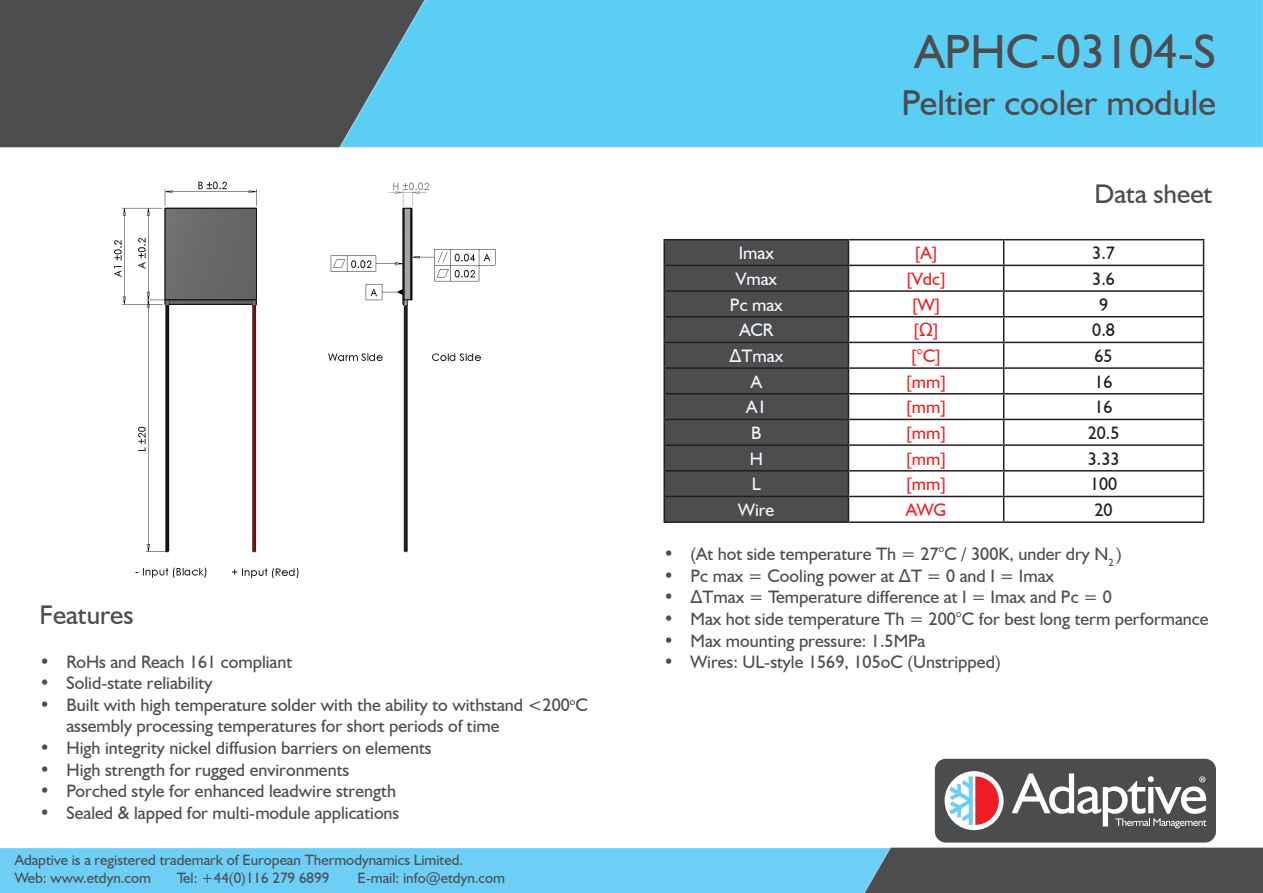
<style>
.page{position:relative;width:1263px;height:893px;background:#fff}
.page>*{position:absolute;margin:0;border:0;box-sizing:border-box;transform-origin:0 0}
.t1{font:48px "Humanist 521 BT";color:#4d4d4f}
.t2{font:36px "Humanist 521 BT";color:#4d4d4f}
.t3{font:27px "Humanist 521 BT";color:#4d4d4f}
.t4{font:18px/21.6px "Humanist 521 BT";color:#4d4d4f}
.t5{font:18px "Humanist 521 BT";color:#ee2123}
.t6{font:18px "Humanist 521 BT";color:#f0f9fb}
.t7{font:18px "Humanist 521 BT";color:#231f20}
.t8{font:15px "Humanist 521 BT";color:#4d4d4f}
</style>
<div class="page">
<div style="left:428px;top:0;width:835px;height:148px;background:#5bcef6"></div>
<svg style="left:0;top:0;width:428px;height:148px;background:#4f5b62"></svg>
<svg style="left:0;top:847px;width:1263px;height:46px;background:#66a8c4"></svg>
<div style="left:935px;top:759px;width:281px;height:83px;background:#4b4c4d;border-radius:11px"></div>
<div style="left:944px;top:771px;width:59px;height:59px;background:#fff;border-radius:50%"></div>
<svg style="left:949px;top:776px;width:50px;height:49px"></svg>
<svg style="left:1011px;top:773px;width:195px;height:55px"></svg>
<div style="left:665px;top:240px;width:183px;height:281px;background:#4d4d50"></div>
<hr style="left:663px;top:239px;width:185px;height:1px;background:#231f20">
<hr style="left:663px;top:240px;width:2px;height:25px;background:#231f20">
<hr style="left:848px;top:239px;width:156px;height:1px;background:#231f20">
<hr style="left:1004px;top:239px;width:200px;height:1px;background:#231f20">
<hr style="left:663px;top:265px;width:185px;height:1px;background:#231f20">
<hr style="left:663px;top:266px;width:2px;height:24px;background:#231f20">
<hr style="left:848px;top:265px;width:156px;height:1px;background:#231f20">
<hr style="left:1004px;top:265px;width:200px;height:1px;background:#231f20">
<hr style="left:663px;top:290px;width:185px;height:2px;background:#231f20">
<hr style="left:663px;top:292px;width:2px;height:24px;background:#231f20">
<hr style="left:848px;top:290px;width:156px;height:2px;background:#231f20">
<hr style="left:1004px;top:290px;width:200px;height:2px;background:#231f20">
<hr style="left:663px;top:316px;width:185px;height:1px;background:#231f20">
<hr style="left:663px;top:317px;width:2px;height:25px;background:#231f20">
<hr style="left:848px;top:316px;width:156px;height:1px;background:#231f20">
<hr style="left:1004px;top:316px;width:200px;height:1px;background:#231f20">
<hr style="left:663px;top:342px;width:185px;height:1px;background:#231f20">
<hr style="left:663px;top:343px;width:2px;height:24px;background:#231f20">
<hr style="left:848px;top:342px;width:156px;height:1px;background:#231f20">
<hr style="left:1004px;top:342px;width:200px;height:1px;background:#231f20">
<hr style="left:663px;top:367px;width:185px;height:2px;background:#231f20">
<hr style="left:663px;top:369px;width:2px;height:24px;background:#231f20">
<hr style="left:848px;top:367px;width:156px;height:2px;background:#231f20">
<hr style="left:1004px;top:367px;width:200px;height:2px;background:#231f20">
<hr style="left:663px;top:393px;width:185px;height:1px;background:#231f20">
<hr style="left:663px;top:394px;width:2px;height:25px;background:#231f20">
<hr style="left:848px;top:393px;width:156px;height:1px;background:#231f20">
<hr style="left:1004px;top:393px;width:200px;height:1px;background:#231f20">
<hr style="left:663px;top:419px;width:185px;height:1px;background:#231f20">
<hr style="left:663px;top:420px;width:2px;height:24px;background:#231f20">
<hr style="left:848px;top:419px;width:156px;height:1px;background:#231f20">
<hr style="left:1004px;top:419px;width:200px;height:1px;background:#231f20">
<hr style="left:663px;top:444px;width:185px;height:2px;background:#231f20">
<hr style="left:663px;top:446px;width:2px;height:24px;background:#231f20">
<hr style="left:848px;top:444px;width:156px;height:2px;background:#231f20">
<hr style="left:1004px;top:444px;width:200px;height:2px;background:#231f20">
<hr style="left:663px;top:470px;width:185px;height:2px;background:#231f20">
<hr style="left:663px;top:472px;width:2px;height:24px;background:#231f20">
<hr style="left:848px;top:470px;width:156px;height:2px;background:#231f20">
<hr style="left:1004px;top:470px;width:200px;height:2px;background:#231f20">
<hr style="left:663px;top:496px;width:185px;height:1px;background:#231f20">
<hr style="left:663px;top:497px;width:2px;height:24px;background:#231f20">
<hr style="left:848px;top:496px;width:156px;height:1px;background:#231f20">
<svg style="left:848px;top:240px;width:1px;height:281px"></svg>
<hr style="left:1004px;top:496px;width:200px;height:1px;background:#231f20">
<svg style="left:1003px;top:240px;width:1px;height:281px"></svg>
<svg style="left:1203px;top:240px;width:1px;height:281px"></svg>
<hr style="left:663px;top:521px;width:185px;height:2px;background:#231f20">
<hr style="left:848px;top:521px;width:156px;height:2px;background:#231f20">
<hr style="left:1004px;top:521px;width:200px;height:2px;background:#231f20">
<img style="left:114px;top:181px;width:382px;height:398px">
<p class="t3" style="left:40px;top:598px;width:96px">Features</p>
<p class="t4" style="left:40px;top:650px;width:254px">• RoHs and Reach 161 compliant</p>
<p class="t4" style="left:40px;top:672px;width:174px">• Solid-state reliability</p>
<p class="t4" style="left:67px;top:693px;width:523px;text-indent:-27px">• Built with high temperature solder with the ability to withstand &lt;200<sup>o</sup>C assembly processing temperatures for short periods of time</p>
<p class="t4" style="left:40px;top:737px;width:394px">• High integrity nickel diffusion barriers on elements</p>
<p class="t4" style="left:40px;top:758px;width:311px">• High strength for rugged environments</p>
<p class="t4" style="left:40px;top:780px;width:358px">• Porched style for enhanced leadwire strength</p>
<p class="t4" style="left:40px;top:801px;width:361px">• Sealed &amp; lapped for multi-module applications</p>
<p class="t8" style="left:15px;top:851px;width:450px">Adaptive is a registered trademark of European Thermodynamics Limited.</p>
<p class="t8" style="left:15px;top:869px;width:138px">Web: www.etdyn.com</p>
<p class="t8" style="left:177px;top:869px;width:154px">Tel: +44(0)116 279 6899</p>
<p class="t8" style="left:358px;top:869px;width:149px">E-mail: info@etdyn.com</p>
<p class="t1" style="left:915px;top:22px;width:303px">APHC-03104-S</p>
<p class="t2" style="left:901px;top:81px;width:316px">Peltier cooler module</p>
<p class="t3" style="left:1094px;top:178px;width:119px">Data sheet</p>
<p class="t6" style="left:739px;top:242px;width:37px">Imax</p>
<p class="t5" style="left:915px;top:242px;width:24px">[A]</p>
<p class="t7" style="left:1092px;top:242px;width:24px">3.7</p>
<p class="t6" style="left:736px;top:268px;width:43px">Vmax</p>
<p class="t5" style="left:906px;top:268px;width:41px">[Vdc]</p>
<p class="t7" style="left:1092px;top:268px;width:24px">3.6</p>
<p class="t6" style="left:730px;top:293px;width:54px">Pc max</p>
<p class="t5" style="left:912px;top:293px;width:30px">[W]</p>
<p class="t7" style="left:1099px;top:293px;width:11px">9</p>
<p class="t6" style="left:739px;top:319px;width:35px">ACR</p>
<p class="t5" style="left:913px;top:319px;width:27px">[Ω]</p>
<p class="t7" style="left:1092px;top:319px;width:24px">0.8</p>
<p class="t6" style="left:729px;top:345px;width:55px">ΔTmax</p>
<p class="t5" style="left:911px;top:345px;width:31px">[°C]</p>
<p class="t7" style="left:1094px;top:345px;width:20px">65</p>
<p class="t6" style="left:751px;top:371px;width:13px">A</p>
<p class="t5" style="left:906px;top:371px;width:41px">[mm]</p>
<p class="t7" style="left:1094px;top:371px;width:20px">16</p>
<p class="t6" style="left:746px;top:396px;width:22px">A1</p>
<p class="t5" style="left:906px;top:396px;width:41px">[mm]</p>
<p class="t7" style="left:1094px;top:396px;width:20px">16</p>
<p class="t6" style="left:751px;top:422px;width:12px">B</p>
<p class="t5" style="left:906px;top:422px;width:41px">[mm]</p>
<p class="t7" style="left:1088px;top:422px;width:33px">20.5</p>
<p class="t6" style="left:750px;top:448px;width:15px">H</p>
<p class="t5" style="left:906px;top:448px;width:41px">[mm]</p>
<p class="t7" style="left:1088px;top:448px;width:33px">3.33</p>
<p class="t6" style="left:752px;top:473px;width:11px">L</p>
<p class="t5" style="left:906px;top:473px;width:41px">[mm]</p>
<p class="t7" style="left:1090px;top:473px;width:29px">100</p>
<p class="t6" style="left:738px;top:499px;width:38px">Wire</p>
<p class="t5" style="left:906px;top:499px;width:42px">AWG</p>
<p class="t7" style="left:1094px;top:499px;width:20px">20</p>
<p class="t4" style="left:663px;top:543px;width:460px">• (At hot side temperature Th = 27°C / 300K, under dry N<sub>2</sub> )</p>
<p class="t4" style="left:663px;top:564px;width:392px">• Pc max = Cooling power at ΔT = 0 and I = Imax</p>
<p class="t4" style="left:663px;top:586px;width:450px">• ΔTmax = Temperature difference at I = Imax and Pc = 0</p>
<p class="t4" style="left:663px;top:608px;width:547px">• Max hot side temperature Th = 200°C for best long term performance</p>
<p class="t4" style="left:663px;top:629px;width:263px">• Max mounting pressure: 1.5MPa</p>
<p class="t4" style="left:663px;top:651px;width:339px">• Wires: UL-style 1569, 105oC (Unstripped)</p>
</div>
